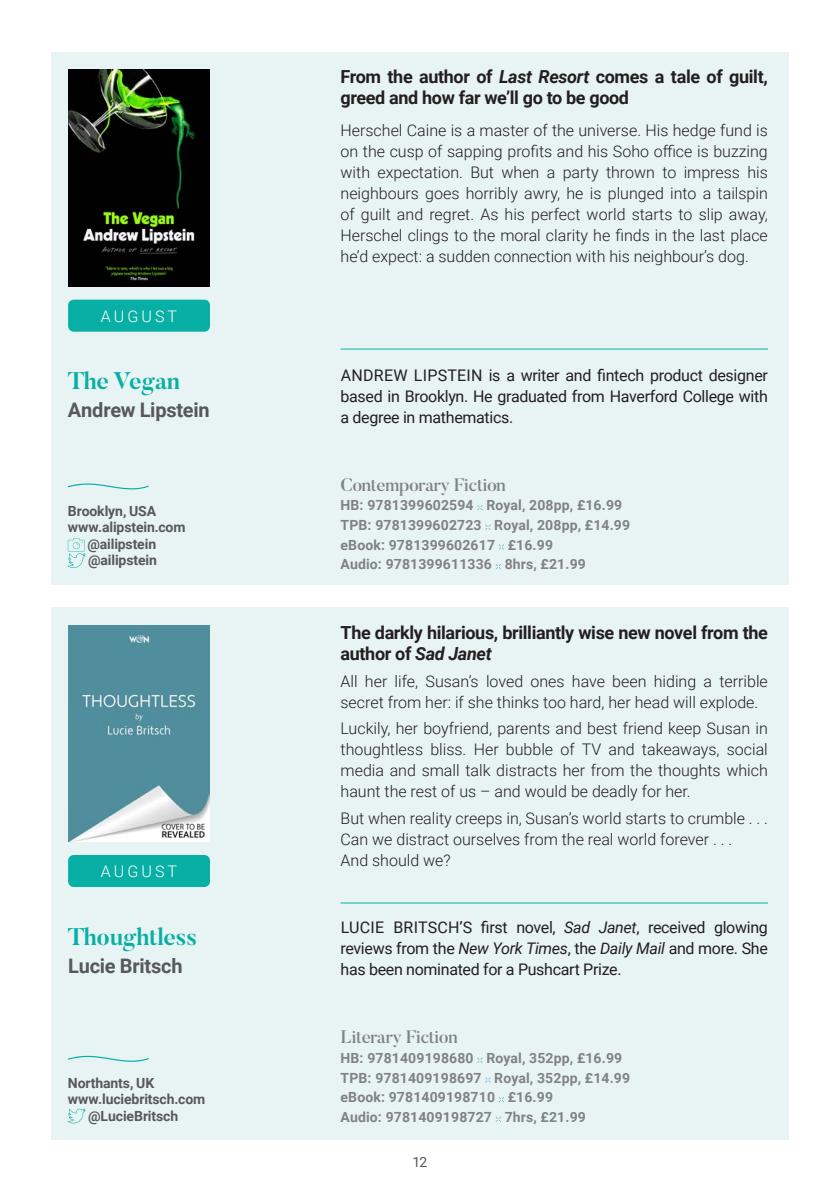
<style>
.page{position:relative;width:840px;height:1191px;background:#fff}
.page>*{position:absolute;margin:0;border:0;box-sizing:border-box;transform-origin:0 0}
.t1{font:700 24px "Butler";letter-spacing:-.01em;color:#07afa5}
.t2{font:700 20px "Roboto";letter-spacing:-.01em;color:#57585a}
.t3{font:700 18px/21px "Roboto";letter-spacing:-.02em;color:#231f20}
.t4{font:500 18px "Butler";letter-spacing:-.02em;color:#808285}
.t5{font:300 16px/21px "Roboto";color:#231f20;text-align:justify}
.t6{font:16px/21px "Roboto";letter-spacing:-.02em;color:#231f20;text-align:justify}
.t7{font:300 16px "Roboto";letter-spacing:.195em;color:#fff}
.t8{font:700 14px "Roboto";letter-spacing:.01em;color:#808285}
.t9{font:700 14px "Roboto";letter-spacing:-.01em;color:#57585a}
.t10{font:14px "Roboto";color:#57585a}
.s1{font-style:italic}
</style>
<div class="page">
<div style="left:51px;top:52px;width:737px;height:532px;background:#e8f4f3"></div>
<div style="left:68px;top:300px;width:142px;height:32px;background:#07afa5;border-radius:6px"></div>
<img style="left:68px;top:70px;width:142px;height:216px">
<hr style="left:340px;top:348px;width:427px;height:1px;background:#07afa5">
<svg style="left:68px;top:483px;width:81px;height:7px"></svg>
<div style="left:51px;top:607px;width:737px;height:533px;background:#e8f4f3"></div>
<div style="left:68px;top:855px;width:142px;height:32px;background:#07afa5;border-radius:6px"></div>
<img style="left:68px;top:625px;width:142px;height:216px">
<hr style="left:340px;top:902px;width:427px;height:1px;background:#07afa5">
<svg style="left:68px;top:1055px;width:81px;height:6px"></svg>
<svg style="left:68px;top:538px;width:17px;height:30px"></svg>
<svg style="left:477px;top:505px;width:5px;height:5px"></svg>
<svg style="left:485px;top:524px;width:5px;height:6px"></svg>
<svg style="left:498px;top:544px;width:6px;height:5px"></svg>
<svg style="left:495px;top:564px;width:5px;height:5px"></svg>
<svg style="left:68px;top:1108px;width:17px;height:15px"></svg>
<svg style="left:477px;top:1057px;width:5px;height:6px"></svg>
<svg style="left:485px;top:1077px;width:5px;height:5px"></svg>
<svg style="left:498px;top:1097px;width:6px;height:5px"></svg>
<svg style="left:495px;top:1116px;width:5px;height:6px"></svg>
<p class="t7" style="left:101px;top:305px;width:78px">AUGUST</p>
<p class="t1" style="left:68px;top:366px;width:114px">The Vegan</p>
<p class="t2" style="left:68px;top:396px;width:143px">Andrew Lipstein</p>
<p class="t9" style="left:68px;top:501px;width:90px">Brooklyn, USA</p>
<p class="t9" style="left:68px;top:517px;width:119px">www.alipstein.com</p>
<p class="t9" style="left:87px;top:534px;width:70px">@ailipstein</p>
<p class="t9" style="left:88px;top:550px;width:70px">@ailipstein</p>
<p class="t7" style="left:101px;top:860px;width:78px">AUGUST</p>
<p class="t1" style="left:68px;top:921px;width:131px">Thoughtless</p>
<p class="t2" style="left:68px;top:952px;width:116px">Lucie Britsch</p>
<p class="t9" style="left:68px;top:1072px;width:88px">Northants, UK</p>
<p class="t9" style="left:68px;top:1089px;width:139px">www.luciebritsch.com</p>
<p class="t9" style="left:88px;top:1105px;width:92px">@LucieBritsch</p>
<p class="t3" style="left:340px;top:65px;width:428px">From the author of <span class="s1">Last Resort</span> comes a tale of guilt, greed and how far we’ll go to be good</p>
<p class="t5" style="left:340px;top:119px;width:428px">Herschel Caine is a master of the universe. His hedge fund is on the cusp of sapping profits and his Soho office is buzzing with expectation. But when a party thrown to impress his neighbours goes horribly awry, he is plunged into a tailspin of guilt and regret. As his perfect world starts to slip away, Herschel clings to the moral clarity he finds in the last place he’d expect: a sudden connection with his neighbour’s dog.</p>
<p class="t6" style="left:340px;top:364px;width:428px">ANDREW LIPSTEIN is a writer and fintech product designer based in Brooklyn. He graduated from Haverford College with a degree in mathematics.</p>
<p class="t4" style="left:340px;top:473px;width:167px">Contemporary Fiction</p>
<p class="t8" style="left:340px;top:495px;width:283px">HB: 9781399602594 Royal, 208pp, £16.99</p>
<p class="t8" style="left:340px;top:515px;width:291px">TPB: 9781399602723 Royal, 208pp, £14.99</p>
<p class="t8" style="left:340px;top:535px;width:214px">eBook: 9781399602617 £16.99</p>
<p class="t8" style="left:340px;top:554px;width:247px">Audio: 9781399611336 8hrs, £21.99</p>
<p class="t3" style="left:340px;top:621px;width:428px">The darkly hilarious, brilliantly wise new novel from the author of <span class="s1">Sad Janet</span></p>
<p class="t5" style="left:340px;top:669px;width:428px">All her life, Susan’s loved ones have been hiding a terrible secret from her: if she thinks too hard, her head will explode.</p>
<p class="t5" style="left:340px;top:717px;width:428px">Luckily, her boyfriend, parents and best friend keep Susan in thoughtless bliss. Her bubble of TV and takeaways, social media and small talk distracts her from the thoughts which haunt the rest of us – and would be deadly for her.</p>
<p class="t5" style="left:340px;top:807px;width:428px">But when reality creeps in, Susan’s world starts to crumble . . .</p>
<p class="t5" style="left:340px;top:828px;width:393px">Can we distract ourselves from the real world forever . . .</p>
<p class="t5" style="left:340px;top:849px;width:112px">And should we?</p>
<p class="t6" style="left:340px;top:916px;width:428px">LUCIE BRITSCH’S first novel, <span class="s1">Sad Janet</span>, received glowing reviews from the <span class="s1">New York Times</span>, the <span class="s1">Daily Mail</span> and more. She has been nominated for a Pushcart Prize.</p>
<p class="t4" style="left:340px;top:1025px;width:119px">Literary Fiction</p>
<p class="t8" style="left:340px;top:1048px;width:283px">HB: 9781409198680 Royal, 352pp, £16.99</p>
<p class="t8" style="left:340px;top:1067px;width:291px">TPB: 9781409198697 Royal, 352pp, £14.99</p>
<p class="t8" style="left:340px;top:1087px;width:214px">eBook: 9781409198710 £16.99</p>
<p class="t8" style="left:340px;top:1107px;width:247px">Audio: 9781409198727 7hrs, £21.99</p>
<p class="t10" style="left:412px;top:1152px;width:16px">12</p>
</div>
